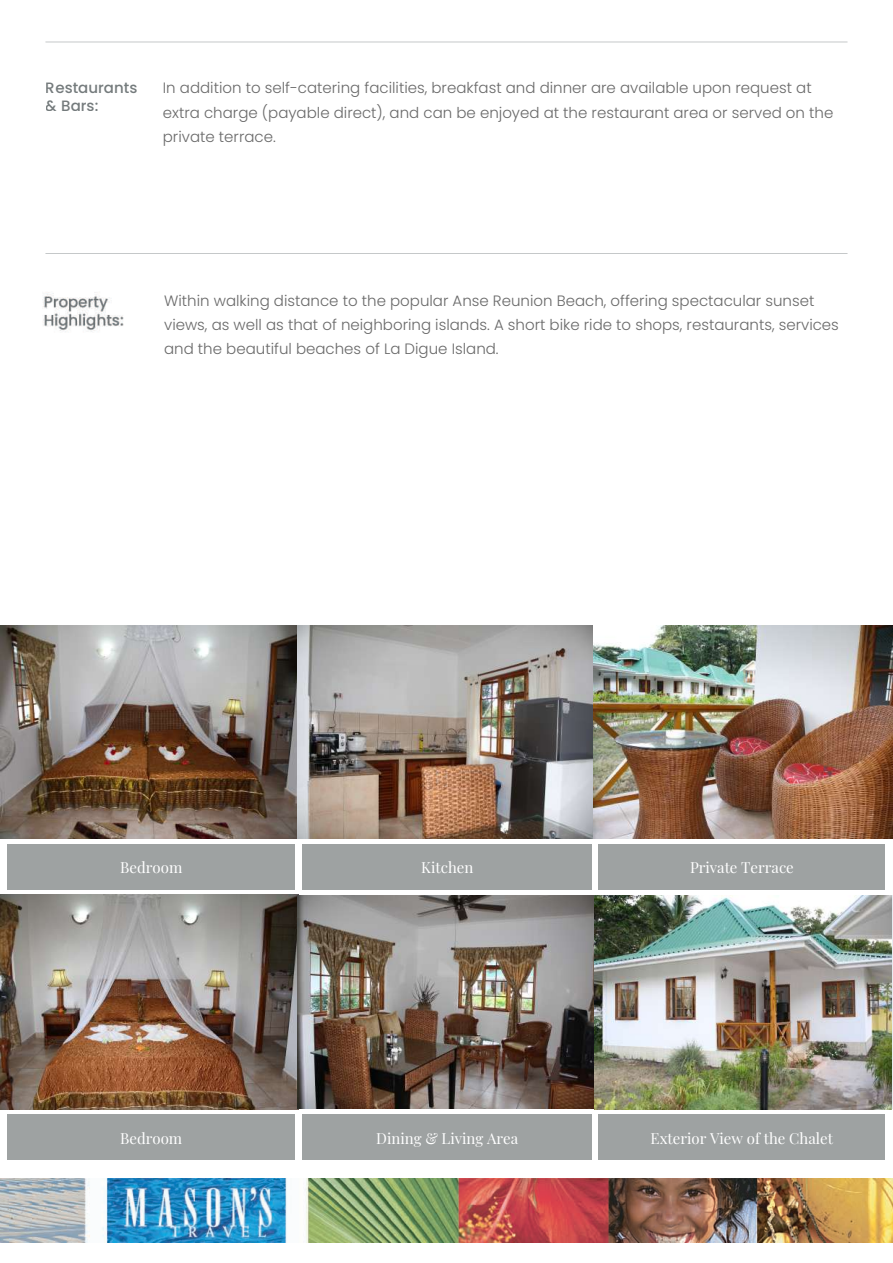
<style>
.page{position:relative;width:893px;height:1263px;background:#fff}
.page>*{position:absolute;margin:0;border:0;box-sizing:border-box;transform-origin:0 0}
.t1{font:300 15px/24.3px "Poppins";color:#696969}
.t2{font:15px "Playfair Display";color:#fff}
.t3{font:500 15px/18px "Poppins";color:#525a5c}
</style>
<div class="page">
<img style="left:0;top:1179px;width:893px;height:63px">
<hr style="left:45px;top:42px;width:802px;height:1px;background:#6c7376">
<hr style="left:45px;top:253px;width:802px;height:1px;background:#6c7376">
<div style="left:8px;top:844px;width:287px;height:46px;background:#9ea2a2"></div>
<div style="left:302px;top:844px;width:290px;height:46px;background:#9ea2a2"></div>
<div style="left:598px;top:844px;width:287px;height:46px;background:#9ea2a2"></div>
<div style="left:8px;top:1114px;width:287px;height:46px;background:#9ea2a2"></div>
<div style="left:302px;top:1114px;width:290px;height:46px;background:#9ea2a2"></div>
<div style="left:598px;top:1114px;width:287px;height:46px;background:#9ea2a2"></div>
<img style="left:42px;top:292px;width:82px;height:40px">
<img style="left:0;top:625px;width:593px;height:214px">
<img style="left:593px;top:625px;width:300px;height:214px">
<img style="left:0;top:895px;width:892px;height:214px">
<p class="t3" style="left:46px;top:78px;width:93px">Restaurants &amp; Bars:</p>
<p class="t1" style="left:163px;top:76px;width:672px">In addition to self-catering facilities, breakfast and dinner are available upon request at extra charge (payable direct), and can be enjoyed at the restaurant area or served on the private terrace.</p>
<p class="t1" style="left:164px;top:288px;width:676px">Within walking distance to the popular Anse Reunion Beach, offering spectacular sunset views, as well as that of neighboring islands. A short bike ride to shops, restaurants, services and the beautiful beaches of La Digue Island.</p>
<p class="t2" style="left:120px;top:856px;width:64px">Bedroom</p>
<p class="t2" style="left:421px;top:856px;width:54px">Kitchen</p>
<p class="t2" style="left:690px;top:856px;width:105px">Private Terrace</p>
<p class="t2" style="left:120px;top:1126px;width:64px">Bedroom</p>
<p class="t2" style="left:376px;top:1127px;width:144px">Dining &amp; Living Area</p>
<p class="t2" style="left:651px;top:1127px;width:184px">Exterior View of the Chalet</p>
</div>
